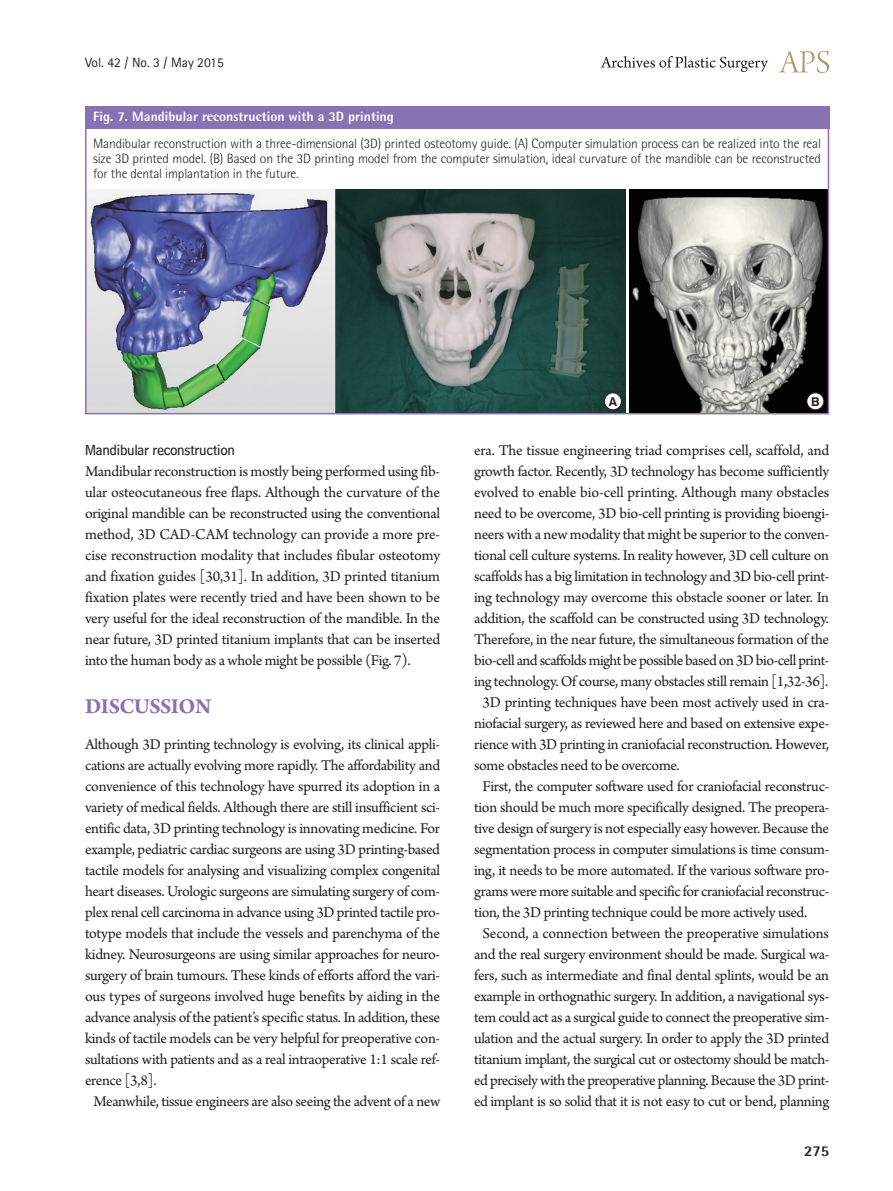
<style>
.page{position:relative;width:893px;height:1191px;background:#fff}
.page>*{position:absolute;margin:0;border:0;box-sizing:border-box;transform-origin:0 0}
.대제목{font:700 22.5px "Arno Pro";letter-spacing:-.02em;color:#8972b3}
.본문{font:15.75px/21px "Arno Pro";letter-spacing:-.025em;color:#231f20;text-align:justify}
.소제목{font:15px "Bell Centennial Std Sub Capt";letter-spacing:-.02em;color:#231f20}
.t1{font:800 15px "Rotis Semi Sans Std";color:#231f20}
.그림설명{font:300 13.5px/15px "Rotis Semi Sans Std";letter-spacing:-.01em;color:#231f20;text-align:justify}
.표그림제목{font:800 13.5px "Rotis Semi Sans Std";color:#fff}
.t2{font:13.5px "Rotis Sans Serif Std";color:#231f20}
.t3{font:700 12.15px "Swiss 721 BT";color:#231f20}
</style>
<div class="page">
<svg style="left:779px;top:51px;width:50px;height:22px"></svg>
<svg style="left:601px;top:56px;width:167px;height:16px"></svg>
<img style="left:88px;top:190px;width:537px;height:221px">
<img style="left:629px;top:190px;width:197px;height:221px">
<div style="left:85px;top:106px;width:744px;height:23px;background:#8972b3"></div>
<div style="left:604px;top:393px;width:17px;height:17px;background:#fff;border-radius:50%"></div>
<div style="left:604px;top:392px;width:18px;height:18px;border:1px solid #231f20;border-radius:50%"></div>
<div style="left:807px;top:393px;width:17px;height:17px;background:#fff;border-radius:50%"></div>
<div style="left:807px;top:392px;width:17px;height:18px;border:1px solid #231f20;border-radius:50%"></div>
<p class="t2" style="left:85px;top:54px;width:140px">Vol. 42 / No. 3 / May 2015</p>
<p class="표그림제목" style="left:93px;top:108px;width:302px">Fig. 7. Mandibular reconstruction with a 3D printing</p>
<p class="그림설명" style="left:93px;top:136px;width:730px">Mandibular reconstruction with a three-dimensional (3D) printed osteotomy guide. (A) Computer simulation process can be realized into the real size 3D printed model. (B) Based on the 3D printing model from the computer simulation, ideal curvature of the mandible can be reconstructed for the dental implantation in the future.</p>
<p class="소제목" style="left:85px;top:441px;width:152px">Mandibular reconstruction</p>
<p class="본문" style="left:85px;top:462px;width:357px">Mandibular reconstruction is mostly being performed using fib&shy;ular osteocutaneous free flaps. Although the curvature of the original mandible can be reconstructed using the conventional method, 3D CAD-CAM technology can provide a more pre&shy;cise reconstruction modality that includes fibular osteotomy and fixation guides [30,31]. In addition, 3D printed titanium fixation plates were recently tried and have been shown to be very useful for the ideal reconstruction of the mandible. In the near future, 3D printed titanium implants that can be inserted into the human body as a whole might be possible (Fig. 7).</p>
<p class="대제목" style="left:85px;top:693px;width:128px">DISCUSSION</p>
<p class="본문" style="left:85px;top:735px;width:357px">Although 3D printing technology is evolving, its clinical appli&shy;cations are actually evolving more rapidly. The affordability and convenience of this technology have spurred its adoption in a variety of medical fields. Although there are still insufficient sci&shy;entific data, 3D printing technology is innovating medicine. For example, pediatric cardiac surgeons are using 3D printing-based tactile models for analysing and visualizing complex congenital heart diseases. Urologic surgeons are simulating surgery of com&shy;plex renal cell carcinoma in advance using 3D printed tactile pro&shy;totype models that include the vessels and parenchyma of the kidney. Neurosurgeons are using similar approaches for neuro&shy;surgery of brain tumours. These kinds of efforts afford the vari&shy;ous types of surgeons involved huge benefits by aiding in the advance analysis of the patient’s specific status. In addition, these kinds of tactile models can be very helpful for preoperative con&shy;sultations with patients and as a real intraoperative 1:1 scale ref&shy;erence [3,8].</p>
<p class="본문" style="left:94px;top:1092px;width:348px">Meanwhile, tissue engineers are also seeing the advent of a new</p>
<p class="t3" style="left:609px;top:394px;width:10px">A</p>
<p class="t3" style="left:811px;top:394px;width:10px">B</p>
<p class="본문" style="left:474px;top:441px;width:357px">era. The tissue engineering triad comprises cell, scaffold, and growth factor. Recently, 3D technology has become sufficiently evolved to enable bio-cell printing. Although many obstacles need to be overcome, 3D bio-cell printing is providing bioengi&shy;neers with a new modality that might be superior to the conven&shy;tional cell culture systems. In reality however, 3D cell culture on scaffolds has a big limitation in technology and 3D bio-cell print&shy;ing technology may overcome this obstacle sooner or later. In addition, the scaffold can be constructed using 3D technology.<br>Therefore, in the near future, the simultaneous formation of the bio-cell and scaffolds might be possible based on 3D bio-cell print&shy;ing technology. Of course, many obstacles still remain [1,32-36].</p>
<p class="본문" style="left:474px;top:693px;width:357px;text-indent:9px">3D printing techniques have been most actively used in cra&shy;niofacial surgery, as reviewed here and based on extensive expe&shy;rience with 3D printing in craniofacial reconstruction. However, some obstacles need to be overcome.</p>
<p class="본문" style="left:474px;top:777px;width:357px;text-indent:9px">First, the computer software used for craniofacial reconstruc&shy;tion should be much more specifically designed. The preopera&shy;tive design of surgery is not especially easy however. Because the segmentation process in computer simulations is time consum&shy;ing, it needs to be more automated. If the various software pro&shy;grams were more suitable and specific for craniofacial reconstruc&shy;tion, the 3D printing technique could be more actively used.</p>
<p class="본문" style="left:474px;top:924px;width:357px;text-align:center">Second, a connection between the preoperative simulations and the real surgery environment should be made. Surgical wa&shy;fers, such as intermediate and final dental splints, would be an example in orthognathic surgery. In addition, a navigational sys&shy;tem could act as a surgical guide to connect the preoperative sim&shy;ulation and the actual surgery. In order to apply the 3D printed titanium implant, the surgical cut or ostectomy should be match&shy;ed precisely with the preoperative planning. Because the 3D print&shy;ed implant is so solid that it is not easy to cut or bend, planning</p>
<p class="t1" style="left:804px;top:1141px;width:27px">275</p>
</div>
